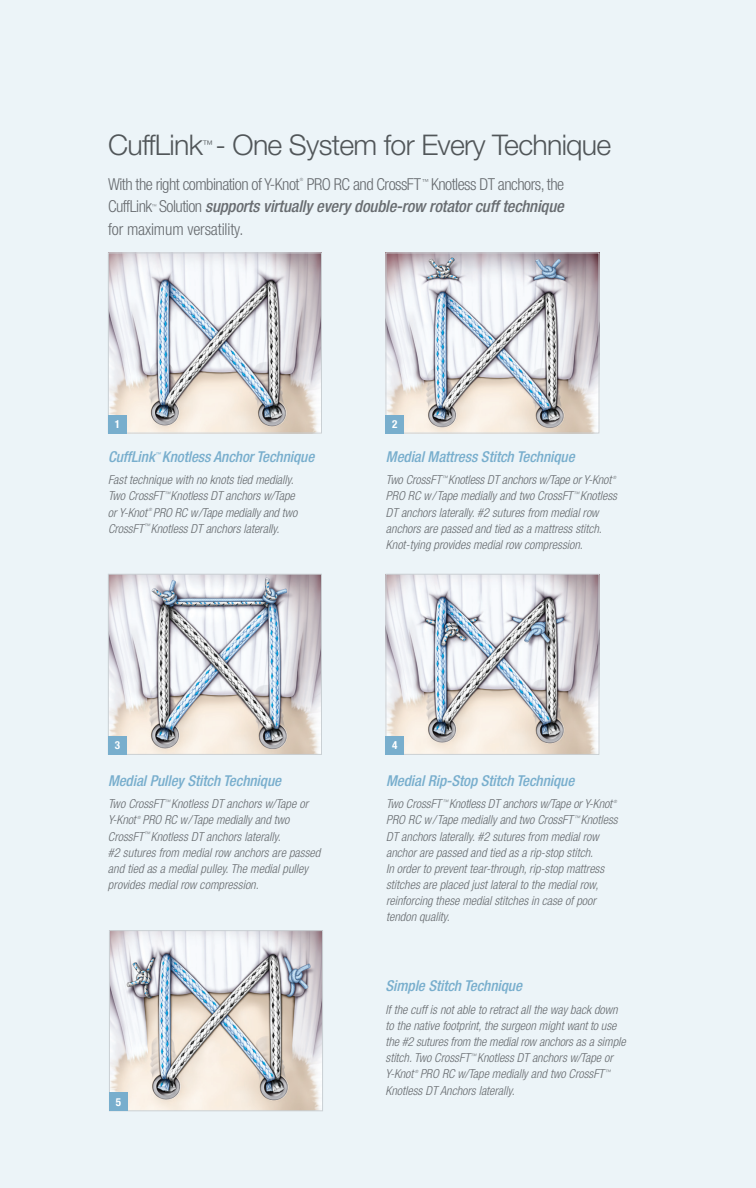
<style>
.page{position:relative;width:756px;height:1188px;background:#ecf4f8}
.page>*{position:absolute;margin:0;border:0;box-sizing:border-box;transform-origin:0 0}
.t1{font:300 28.5px "Helvetica Neue LT Std";letter-spacing:-.025em;color:#515659}
.t2{font:italic 500 condensed 16.5px/22.5px "Helvetica Neue LT Std";letter-spacing:-.01em;color:#686c70;text-align:right}
.t3{font:300 condensed 16.5px "Helvetica Neue LT Std";letter-spacing:-.03em;color:#686c70}
.t4{font:300 condensed 16.5px "Helvetica Neue LT Std";letter-spacing:-.01em;color:#686c70}
.t5{font:italic 500 condensed 15px "Helvetica Neue LT Std";letter-spacing:-.005em;color:#78aecd}
.t6{font:italic 300 condensed 12.3px/16px "Helvetica Neue LT Std";color:#686c70}
.t7{font:700 condensed 11.1px "Helvetica Neue LT Std";color:#fff}
.t8{font:300 10.5px "Helvetica Neue LT Std";color:#515659}
.t9{font:300 condensed 7.05px "Helvetica Neue LT Std";color:#686c70}
.t10{font:300 condensed 5.25px "Helvetica Neue LT Std";color:#686c70}
.t11{font:italic 500 condensed 5.25px "Helvetica Neue LT Std";color:#78aecd}
.t12{font:italic 300 condensed 4.35px "Helvetica Neue LT Std";color:#686c70}
.t13{font:300 condensed 4.35px "Helvetica Neue LT Std";color:#686c70}
.s1{font-weight:300;font-style:normal}
</style>
<div class="page">
<img style="left:388px;top:255px;width:209px;height:176px">
<div style="left:386px;top:253px;width:213px;height:180px;border:1px solid #cad0d4"></div>
<div style="left:386px;top:415px;width:18px;height:18px;background:#78aecd"></div>
<img style="left:110px;top:255px;width:210px;height:176px">
<div style="left:108px;top:253px;width:214px;height:180px;border:1px solid #cad0d4"></div>
<div style="left:108px;top:415px;width:19px;height:18px;background:#78aecd"></div>
<img style="left:110px;top:576px;width:210px;height:177px">
<div style="left:108px;top:574px;width:214px;height:181px;border:1px solid #cad0d4"></div>
<div style="left:108px;top:736px;width:19px;height:19px;background:#78aecd"></div>
<img style="left:388px;top:576px;width:209px;height:177px">
<div style="left:386px;top:574px;width:213px;height:181px;border:1px solid #cad0d4"></div>
<div style="left:386px;top:736px;width:18px;height:19px;background:#78aecd"></div>
<img style="left:111px;top:932px;width:210px;height:177px">
<div style="left:109px;top:930px;width:214px;height:181px;border:1px solid #cad0d4"></div>
<div style="left:109px;top:1092px;width:19px;height:19px;background:#78aecd"></div>
<h1 class="t1" style="left:108px;top:128px;width:505px">CuffLink - One System for Every Technique</h1>
<p class="t8" style="left:202px;top:138px;width:12px">™</p>
<h2 class="t3" style="left:108px;top:175px;width:315px">With the right combination of Y-Knot PRO RC and CrossFT</h2>
<h2 class="t2" style="left:108px;top:173px;width:458px"><span class="s1">Knotless DT anchors, the<br>CuffLink Solution</span> supports virtually every double-row rotator cuff technique</h2>
<p class="t13" style="left:300px;top:177px;width:5px">®</p>
<p class="t9" style="left:422px;top:177px;width:8px">™</p>
<p class="t10" style="left:152px;top:203px;width:7px">™</p>
<h2 class="t4" style="left:108px;top:220px;width:137px">for maximum versatility.</h2>
<p class="t7" style="left:115px;top:417px;width:7px">1</p>
<p class="t7" style="left:392px;top:417px;width:7px">2</p>
<p class="t5" style="left:108px;top:447px;width:48px">CuffLink</p>
<p class="t11" style="left:155px;top:451px;width:7px">™</p>
<p class="t5" style="left:162px;top:447px;width:154px">Knotless Anchor Technique</p>
<p class="t6" style="left:108px;top:472px;width:188px;text-align:justify">Fast technique with no knots tied medially.<br>Two CrossFT<sup>™</sup>Knotless DT anchors w/Tape or Y-Knot</p>
<p class="t6" style="left:108px;top:504px;width:191px;text-indent:45px">PRO RC w/Tape medially and two<br>CrossFT<sup>™</sup>Knotless DT anchors laterally.</p>
<p class="t12" style="left:149px;top:507px;width:5px">®</p>
<p class="t5" style="left:386px;top:447px;width:190px">Medial Mattress Stitch Technique</p>
<p class="t6" style="left:386px;top:472px;width:227px">Two CrossFT<sup>™</sup>Knotless DT anchors w/Tape or Y-Knot</p>
<p class="t12" style="left:613px;top:475px;width:5px">®</p>
<p class="t6" style="left:386px;top:488px;width:233px">PRO RC w /Tape medially and two CrossFT<sup>™</sup>Knotless DT anchors laterally. #2 sutures from medial row anchors are passed and tied as a mattress stitch.<br>Knot-tying provides medial row compression.</p>
<p class="t7" style="left:115px;top:739px;width:7px">3</p>
<p class="t7" style="left:392px;top:739px;width:7px">4</p>
<p class="t5" style="left:108px;top:771px;width:175px">Medial Pulley Stitch Technique</p>
<p class="t6" style="left:108px;top:796px;width:202px">Two CrossFT<sup>™</sup>Knotless DT anchors w/Tape or<br>Y-Knot</p>
<p class="t6" style="left:108px;top:812px;width:214px;text-indent:34px">PRO RC w/Tape medially and two CrossFT<sup>™</sup>Knotless DT anchors laterally.<br>#2 sutures from medial row anchors are passed and tied as a medial pulley. The medial pulley provides medial row compression.</p>
<p class="t12" style="left:137px;top:815px;width:5px">®</p>
<p class="t7" style="left:116px;top:1095px;width:7px">5</p>
<p class="t5" style="left:386px;top:771px;width:190px">Medial Rip-Stop Stitch Technique</p>
<p class="t6" style="left:386px;top:796px;width:228px">Two CrossFT <sup>™</sup>Knotless DT anchors w/Tape or Y-Knot</p>
<p class="t12" style="left:614px;top:799px;width:5px">®</p>
<p class="t6" style="left:386px;top:812px;width:233px">PRO RC w /Tape medially and two CrossFT <sup>™</sup>Knotless DT anchors laterally. #2 sutures from medial row anchor are passed and tied as a rip-stop stitch.<br>In order to prevent tear-through, rip-stop mattress stitches are placed just lateral to the medial row, reinforcing these medial stitches in case of poor tendon quality.</p>
<p class="t5" style="left:386px;top:977px;width:138px">Simple Stitch Technique</p>
<p class="t6" style="left:386px;top:1002px;width:242px">If the cuff is not able to retract all the way back down to the native footprint, the surgeon might want to use the #2 sutures from the medial row anchors as a simple stitch. Two CrossFT<sup>™</sup>Knotless DT anchors w/Tape or Y-Knot</p>
<p class="t6" style="left:386px;top:1066px;width:227px;text-indent:34px">PRO RC w/Tape medially and two CrossFT<sup>™<br></sup>Knotless DT Anchors laterally.</p>
<p class="t12" style="left:415px;top:1069px;width:5px">®</p>
</div>
